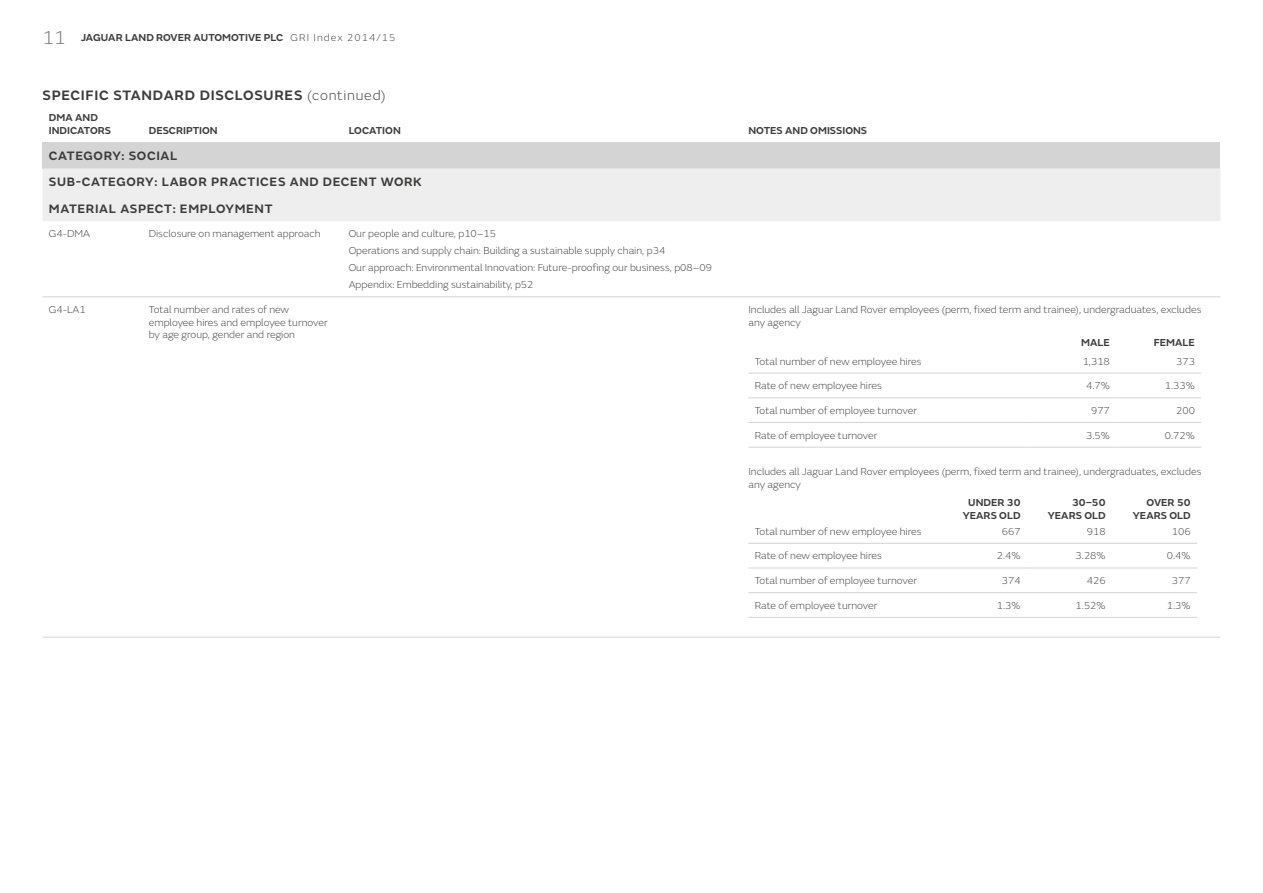
<style>
.page{position:relative;width:1263px;height:893px;background:#fff}
.page>*{position:absolute;margin:0;border:0;box-sizing:border-box;transform-origin:0 0}
.Sub_heading{font:600 14.25px "JLR Emeric";letter-spacing:.05em;color:#3c3c3b}
.Table_heading{font:600 12.75px "JLR Emeric";letter-spacing:.05em;color:#3c3c3b}
.GRi_table_text{font:200 10.5px/12.8px "JLR Emeric";color:#3c3c3b}
.Table_discription_he{font:600 10.5px/12.8px "JLR Emeric";color:#3c3c3b;text-align:right}
.s1{font-weight:200;font-size:19.5px;color:#757474}
.s2{font-weight:200}
</style>
<div class="page">
<div style="left:43px;top:142px;width:1177px;height:26px;background:#d4d4d4"></div>
<div style="left:43px;top:168px;width:1177px;height:53px;background:#eee"></div>
<hr style="left:43px;top:296px;width:99px;height:1px;background:#d4d4d4">
<hr style="left:142px;top:296px;width:200px;height:1px;background:#d4d4d4">
<hr style="left:342px;top:296px;width:400px;height:1px;background:#d4d4d4">
<hr style="left:742px;top:296px;width:478px;height:1px;background:#d4d4d4">
<hr style="left:43px;top:637px;width:99px;height:1px;background:#d4d4d4">
<hr style="left:142px;top:637px;width:200px;height:1px;background:#d4d4d4">
<hr style="left:342px;top:637px;width:400px;height:1px;background:#d4d4d4">
<hr style="left:742px;top:637px;width:478px;height:1px;background:#d4d4d4">
<hr style="left:748px;top:373px;width:283px;height:1px;background:#d4d4d4">
<hr style="left:1031px;top:373px;width:85px;height:1px;background:#d4d4d4">
<hr style="left:1116px;top:373px;width:85px;height:1px;background:#d4d4d4">
<hr style="left:748px;top:397px;width:283px;height:1px;background:#d4d4d4">
<hr style="left:1031px;top:397px;width:85px;height:1px;background:#d4d4d4">
<hr style="left:1116px;top:397px;width:85px;height:1px;background:#d4d4d4">
<hr style="left:748px;top:422px;width:283px;height:1px;background:#d4d4d4">
<hr style="left:1031px;top:422px;width:85px;height:1px;background:#d4d4d4">
<hr style="left:1116px;top:422px;width:85px;height:1px;background:#d4d4d4">
<hr style="left:748px;top:447px;width:283px;height:1px;background:#d4d4d4">
<hr style="left:1031px;top:447px;width:85px;height:1px;background:#d4d4d4">
<hr style="left:1116px;top:447px;width:85px;height:1px;background:#d4d4d4">
<hr style="left:748px;top:543px;width:194px;height:1px;background:#d4d4d4">
<hr style="left:942px;top:543px;width:85px;height:1px;background:#d4d4d4">
<hr style="left:1027px;top:543px;width:85px;height:1px;background:#d4d4d4">
<hr style="left:1112px;top:543px;width:85px;height:1px;background:#d4d4d4">
<hr style="left:748px;top:568px;width:194px;height:1px;background:#d4d4d4">
<hr style="left:942px;top:568px;width:85px;height:1px;background:#d4d4d4">
<hr style="left:1027px;top:568px;width:85px;height:1px;background:#d4d4d4">
<hr style="left:1112px;top:568px;width:85px;height:1px;background:#d4d4d4">
<hr style="left:748px;top:592px;width:194px;height:1px;background:#d4d4d4">
<hr style="left:942px;top:592px;width:85px;height:1px;background:#d4d4d4">
<hr style="left:1027px;top:592px;width:85px;height:1px;background:#d4d4d4">
<hr style="left:1112px;top:592px;width:85px;height:1px;background:#d4d4d4">
<hr style="left:748px;top:617px;width:194px;height:1px;background:#d4d4d4">
<hr style="left:942px;top:617px;width:85px;height:1px;background:#d4d4d4">
<hr style="left:1027px;top:617px;width:85px;height:1px;background:#d4d4d4">
<hr style="left:1112px;top:617px;width:85px;height:1px;background:#d4d4d4">
<p class="Table_discription_he" style="left:43px;top:31px;width:354px"><span class="s1">11</span> JAGUAR LAND ROVER AUTOMOTIVE PLC <span class="s2">GRI Index 2014/15</span></p>
<p class="Sub_heading" style="left:43px;top:84px;width:345px">SPECIFIC STANDARD DISCLOSURES <span class="s2">(continued)</span></p>
<p class="Table_discription_he" style="left:49px;top:111px;width:64px;text-align:left">DMA AND<br>INDICATORS</p>
<p class="Table_discription_he" style="left:149px;top:123px;width:70px">DESCRIPTION</p>
<p class="Table_discription_he" style="left:349px;top:123px;width:54px">LOCATION</p>
<p class="Table_discription_he" style="left:748px;top:123px;width:120px">NOTES AND OMISSIONS</p>
<p class="Table_heading" style="left:49px;top:146px;width:130px">CATEGORY: SOCIAL</p>
<p class="Table_heading" style="left:49px;top:172px;width:374px">SUB-CATEGORY: LABOR PRACTICES AND DECENT WORK</p>
<p class="Table_heading" style="left:49px;top:198px;width:225px">MATERIAL ASPECT: EMPLOYMENT</p>
<p class="GRi_table_text" style="left:49px;top:227px;width:43px">G4-DMA</p>
<p class="GRi_table_text" style="left:149px;top:227px;width:173px">Disclosure on management approach</p>
<p class="GRi_table_text" style="left:349px;top:227px;width:149px">Our people and culture, p10–15</p>
<p class="GRi_table_text" style="left:349px;top:244px;width:318px">Operations and supply chain: Building a sustainable supply chain, p34</p>
<p class="GRi_table_text" style="left:349px;top:261px;width:365px">Our approach: Environmental Innovation: Future-proofing our business, p08–09</p>
<p class="GRi_table_text" style="left:349px;top:278px;width:186px">Appendix: Embedding sustainability, p52</p>
<p class="GRi_table_text" style="left:49px;top:303px;width:38px">G4-LA1</p>
<p class="GRi_table_text" style="left:149px;top:303px;width:180px">Total number and rates of new employee hires and employee turnover by age group, gender and region</p>
<p class="GRi_table_text" style="left:748px;top:303px;width:454px">Includes all Jaguar Land Rover employees (perm, fixed term and trainee), undergraduates, excludes any agency</p>
<p class="Table_discription_he" style="left:1081px;top:336px;width:30px">MALE</p>
<p class="Table_discription_he" style="left:1154px;top:336px;width:43px">FEMALE</p>
<p class="GRi_table_text" style="left:755px;top:354px;width:168px">Total number of new employee hires</p>
<p class="GRi_table_text" style="left:1083px;top:354px;width:29px">1,318</p>
<p class="GRi_table_text" style="left:1176px;top:354px;width:20px">373</p>
<p class="GRi_table_text" style="left:755px;top:379px;width:129px">Rate of new employee hires</p>
<p class="GRi_table_text" style="left:1086px;top:379px;width:25px">4.7%</p>
<p class="GRi_table_text" style="left:1165px;top:379px;width:32px">1.33%</p>
<p class="GRi_table_text" style="left:755px;top:404px;width:164px">Total number of employee turnover</p>
<p class="GRi_table_text" style="left:1091px;top:404px;width:20px">977</p>
<p class="GRi_table_text" style="left:1176px;top:404px;width:20px">200</p>
<p class="GRi_table_text" style="left:755px;top:428px;width:124px">Rate of employee turnover</p>
<p class="GRi_table_text" style="left:1086px;top:428px;width:25px">3.5%</p>
<p class="GRi_table_text" style="left:1165px;top:428px;width:32px">0.72%</p>
<p class="GRi_table_text" style="left:748px;top:465px;width:454px">Includes all Jaguar Land Rover employees (perm, fixed term and trainee), undergraduates, excludes any agency</p>
<p class="Table_discription_he" style="left:963px;top:495px;width:59px;text-align:center">UNDER 30<br>YEARS OLD</p>
<p class="Table_discription_he" style="left:1048px;top:495px;width:59px">30–50<br>YEARS OLD</p>
<p class="Table_discription_he" style="left:1133px;top:495px;width:59px">OVER 50<br>YEARS OLD</p>
<p class="GRi_table_text" style="left:755px;top:524px;width:168px">Total number of new employee hires</p>
<p class="GRi_table_text" style="left:1002px;top:524px;width:20px">667</p>
<p class="GRi_table_text" style="left:1087px;top:524px;width:20px">918</p>
<p class="GRi_table_text" style="left:1172px;top:524px;width:20px">106</p>
<p class="GRi_table_text" style="left:755px;top:549px;width:129px">Rate of new employee hires</p>
<p class="GRi_table_text" style="left:997px;top:549px;width:25px">2.4%</p>
<p class="GRi_table_text" style="left:1075px;top:549px;width:32px">3.28%</p>
<p class="GRi_table_text" style="left:1167px;top:549px;width:25px">0.4%</p>
<p class="GRi_table_text" style="left:755px;top:574px;width:164px">Total number of employee turnover</p>
<p class="GRi_table_text" style="left:1002px;top:574px;width:20px">374</p>
<p class="GRi_table_text" style="left:1087px;top:574px;width:20px">426</p>
<p class="GRi_table_text" style="left:1172px;top:574px;width:20px">377</p>
<p class="GRi_table_text" style="left:755px;top:598px;width:124px">Rate of employee turnover</p>
<p class="GRi_table_text" style="left:997px;top:598px;width:25px">1.3%</p>
<p class="GRi_table_text" style="left:1075px;top:598px;width:32px">1.52%</p>
<p class="GRi_table_text" style="left:1167px;top:598px;width:25px">1.3%</p>
</div>
